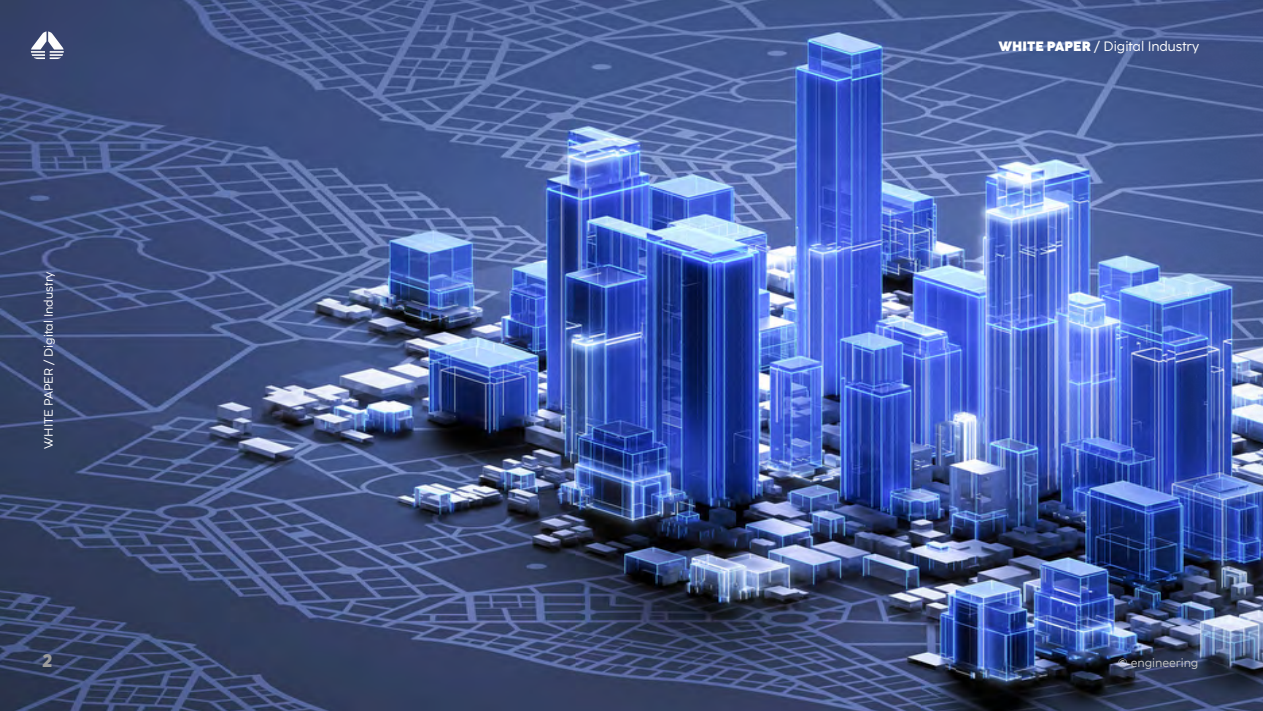
<style>
.page{position:relative;width:1263px;height:711px;background:#fff}
.page>*{position:absolute;margin:0;border:0;box-sizing:border-box;transform-origin:0 0}
.t1{font:800 18px "Coco Eng";color:#9d9d9c}
.t2{font:13.5px "Coco Eng";color:#fff}
.t3{font:12px "Coco Eng";color:#fff}
.t4{font:12px "Coco Eng";color:#c6c6c6}
.s1{font-weight:800}
</style>
<div class="page">
<img style="left:0;top:0;width:1263px;height:710px">
<div style="left:1096px;top:0;width:167px;height:558px;background:#8192db;opacity:.75"></div>
<svg style="left:31px;top:31px;width:33px;height:28px"></svg>
<p class="t3" style="left:41px;top:448px;width:179px;rotate:-90deg">WHITE PAPER / Digital Industry</p>
<h1 class="t1" style="left:43px;top:647px;width:11px">2</h1>
<p class="t2" style="left:998px;top:38px;width:202px"><span class="s1">WHITE PAPER</span> / Digital Industry</p>
<p class="t4" style="left:1118px;top:654px;width:82px">© engineering</p>
</div>
